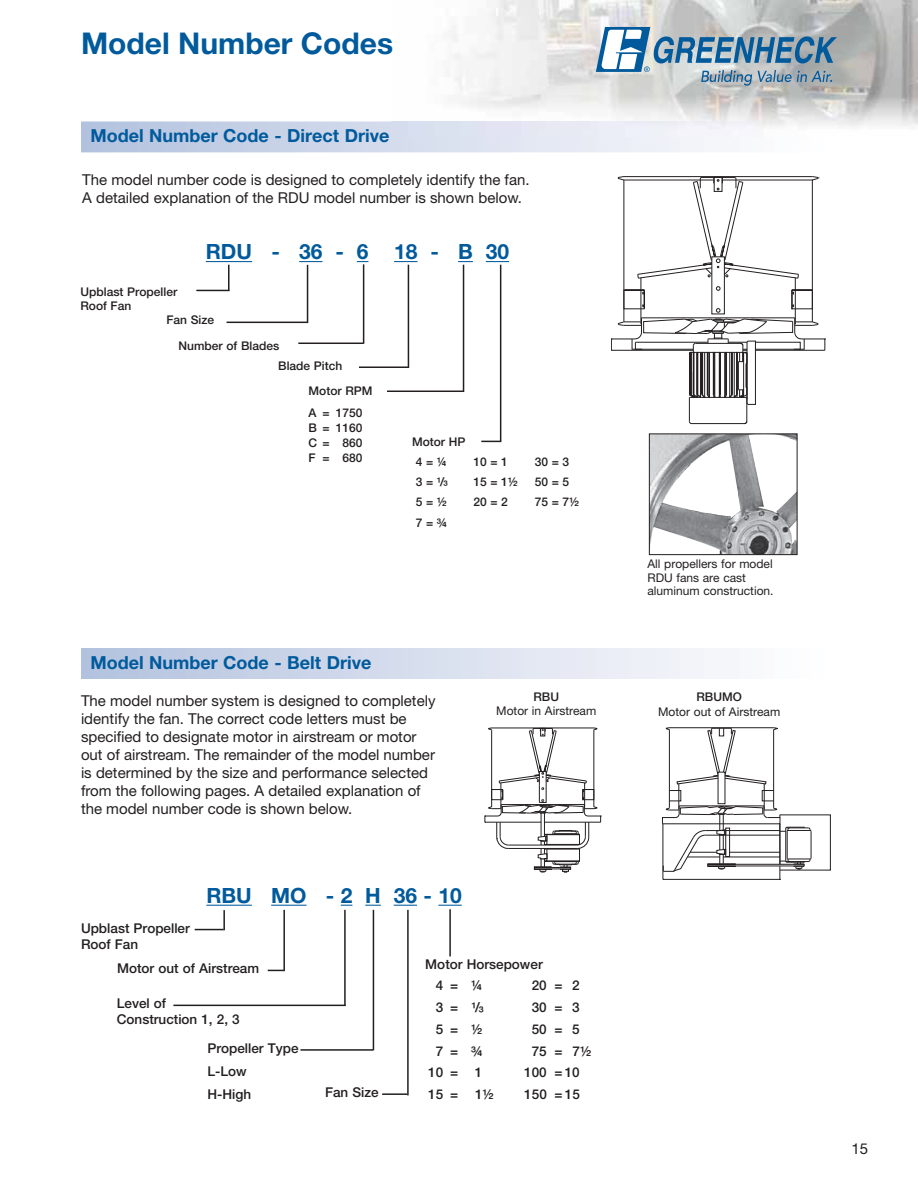
<style>
.page{position:relative;width:918px;height:1188px;background:#fff}
.page>*{position:absolute;margin:0;border:0;box-sizing:border-box;transform-origin:0 0}
.t1{font:700 30px "Helvetica Neue LT Std";color:#005a9c}
.t2{font:700 21px "Helvetica Neue LT Std";color:#005a9c}
.t3{font:700 18px "Helvetica Neue LT Std";color:#005a9c}
.t4{font:15px/18px "Helvetica Neue LT Std";color:#231f20}
.t5{font:500 13.5px/16.2px "Helvetica Neue LT Std";color:#231f20}
.t6{font:500 12px/15px "Helvetica Neue LT Std";color:#231f20}
.t7{font:12px/13.5px "Helvetica Neue LT Std";color:#231f20}
</style>
<div class="page">
<svg style="left:81px;top:121px;width:650px;height:31px"></svg>
<hr style="left:382px;top:1093px;width:25px;height:2px;background:#231f20">
<div style="left:81px;top:648px;width:756px;height:31px;background:linear-gradient(to right,#b4c2de,#fff)"></div>
<svg style="left:485px;top:728px;width:117px;height:145px"></svg>
<div style="left:780px;top:815px;width:51px;height:55px;border:1px solid #231f20"></div>
<svg style="left:662px;top:727px;width:150px;height:153px"></svg>
<hr style="left:687px;top:857px;width:33px;height:1px;background:#231f20">
<hr style="left:206px;top:905px;width:46px;height:1px;background:#005a9c">
<hr style="left:271px;top:905px;width:36px;height:1px;background:#005a9c">
<svg style="left:365px;top:905px;width:16px;height:1px"></svg>
<svg style="left:394px;top:905px;width:23px;height:1px"></svg>
<svg style="left:438px;top:905px;width:24px;height:1px"></svg>
<hr style="left:223px;top:910px;width:2px;height:20px;background:#231f20">
<hr style="left:173px;top:1005px;width:173px;height:1px;background:#231f20">
<hr style="left:344px;top:910px;width:2px;height:95px;background:#231f20">
<hr style="left:373px;top:910px;width:1px;height:140px;background:#231f20">
<hr style="left:300px;top:1049px;width:73px;height:2px;background:#231f20">
<hr style="left:407px;top:910px;width:2px;height:185px;background:#231f20">
<hr style="left:449px;top:909px;width:2px;height:47px;background:#231f20">
<svg style="left:195px;top:929px;width:29px;height:1px"></svg>
<hr style="left:283px;top:910px;width:2px;height:61px;background:#231f20">
<svg style="left:268px;top:970px;width:15px;height:1px"></svg>
<svg style="left:611px;top:176px;width:215px;height:248px"></svg>
<hr style="left:206px;top:261px;width:46px;height:1px;background:#005a9c">
<svg style="left:299px;top:261px;width:24px;height:1px"></svg>
<svg style="left:394px;top:261px;width:23px;height:1px"></svg>
<svg style="left:458px;top:261px;width:15px;height:1px"></svg>
<svg style="left:486px;top:261px;width:23px;height:1px"></svg>
<hr style="left:196px;top:290px;width:34px;height:1px;background:#231f20">
<hr style="left:228px;top:265px;width:2px;height:26px;background:#231f20">
<hr style="left:227px;top:322px;width:80px;height:1px;background:#231f20">
<hr style="left:307px;top:265px;width:1px;height:58px;background:#231f20">
<hr style="left:363px;top:264px;width:1px;height:80px;background:#231f20">
<hr style="left:298px;top:343px;width:66px;height:1px;background:#231f20">
<hr style="left:408px;top:265px;width:1px;height:102px;background:#231f20">
<hr style="left:359px;top:366px;width:50px;height:2px;background:#231f20">
<hr style="left:463px;top:265px;width:1px;height:127px;background:#231f20">
<hr style="left:387px;top:391px;width:76px;height:1px;background:#231f20">
<hr style="left:500px;top:265px;width:1px;height:176px;background:#231f20">
<svg style="left:481px;top:441px;width:20px;height:1px"></svg>
<img style="left:651px;top:436px;width:144px;height:117px">
<div style="left:649px;top:434px;width:148px;height:121px;border:1px solid #231f20"></div>
<img style="left:452px;top:0;width:466px;height:129px">
<img style="left:391px;top:121px;width:446px;height:15px">
<svg style="left:596px;top:27px;width:241px;height:59px"></svg>
<h1 class="t1" style="left:81px;top:32px;width:314px">Model Number Codes</h1>
<p class="t3" style="left:90px;top:129px;width:301px">Model Number Code - Direct Drive</p>
<p class="t4" style="left:82px;top:171px;width:449px">The model number code is designed to completely identify the fan.<br>A detailed explanation of the RDU model number is shown below.</p>
<h2 class="t2" style="left:206px;top:244px;width:305px">RDU - 36 - 6 18 - B 30</h2>
<p class="t6" style="left:80px;top:285px;width:98px">Upblast Propeller</p>
<p class="t6" style="left:80px;top:299px;width:52px">Roof Fan</p>
<p class="t6" style="left:166px;top:313px;width:49px">Fan Size</p>
<p class="t6" style="left:179px;top:339px;width:102px">Number of Blades</p>
<p class="t6" style="left:309px;top:355px;width:65px;line-height:24.5px;text-indent:-30px">Blade Pitch<br>Motor RPM</p>
<p class="t6" style="left:309px;top:406px;width:55px;text-align:justify">A = 1750<br>B = 1160<br>C = 860<br>F = 680</p>
<p class="t6" style="left:416px;top:432px;width:51px;line-height:20.2px;text-indent:-4px">Motor HP<br>4 = ¼</p>
<p class="t6" style="left:473px;top:455px;width:36px">10 = 1</p>
<p class="t6" style="left:535px;top:455px;width:36px">30 = 3</p>
<p class="t6" style="left:416px;top:475px;width:34px">3 = ¹/³</p>
<p class="t6" style="left:473px;top:475px;width:46px">15 = 1½</p>
<p class="t6" style="left:535px;top:475px;width:36px">50 = 5</p>
<p class="t6" style="left:416px;top:496px;width:33px">5 = ½</p>
<p class="t6" style="left:473px;top:496px;width:36px">20 = 2</p>
<p class="t6" style="left:535px;top:496px;width:46px">75 = 7½</p>
<p class="t6" style="left:416px;top:516px;width:33px">7 = ¾</p>
<p class="t3" style="left:90px;top:656px;width:283px">Model Number Code - Belt Drive</p>
<p class="t4" style="left:81px;top:693px;width:356px">The model number system is designed to completely identify the fan. The correct code letters must be specified to designate motor in airstream or motor out of airstream. The remainder of the model number is determined by the size and performance selected from the following pages. A detailed explanation of the model number code is shown below.</p>
<p class="t6" style="left:533px;top:690px;width:27px">RBU</p>
<p class="t7" style="left:496px;top:705px;width:102px">Motor in Airstream</p>
<h2 class="t2" style="left:206px;top:888px;width:257px">RBU MO - 2 H 36 - 10</h2>
<p class="t5" style="left:81px;top:921px;width:110px">Upblast Propeller<br>Roof Fan</p>
<p class="t5" style="left:117px;top:961px;width:144px">Motor out of Airstream</p>
<p class="t5" style="left:436px;top:954px;width:108px;line-height:21.8px;text-indent:-10px">Motor Horsepower<br>4 = ¼</p>
<p class="t5" style="left:532px;top:979px;width:50px">20 = 2</p>
<p class="t5" style="left:117px;top:996px;width:124px">Level of<br>Construction 1, 2, 3</p>
<p class="t5" style="left:207px;top:1038px;width:93px;line-height:23px">Propeller Type<br>L-Low<br>H-High</p>
<p class="t5" style="left:325px;top:1085px;width:55px">Fan Size</p>
<p class="t5" style="left:436px;top:1000px;width:49px">3 = ¹/³</p>
<p class="t5" style="left:532px;top:1000px;width:50px">30 = 3</p>
<p class="t5" style="left:436px;top:1022px;width:48px">5 = ½</p>
<p class="t5" style="left:532px;top:1022px;width:50px">50 = 5</p>
<p class="t5" style="left:436px;top:1044px;width:48px">7 = ¾</p>
<p class="t5" style="left:532px;top:1044px;width:61px">75 = 7½</p>
<p class="t5" style="left:428px;top:1066px;width:56px">10 = 1</p>
<p class="t5" style="left:524px;top:1066px;width:57px">100 = 10</p>
<p class="t5" style="left:428px;top:1087px;width:67px">15 = 1½</p>
<p class="t5" style="left:524px;top:1087px;width:57px">150 = 15</p>
<p class="t7" style="left:647px;top:558px;width:128px">All propellers for model<br>RDU fans are cast aluminum construction.</p>
<p class="t6" style="left:697px;top:690px;width:47px">RBUMO</p>
<p class="t7" style="left:658px;top:706px;width:124px">Motor out of Airstream</p>
<p class="t4" style="left:852px;top:1141px;width:18px">15</p>
</div>
